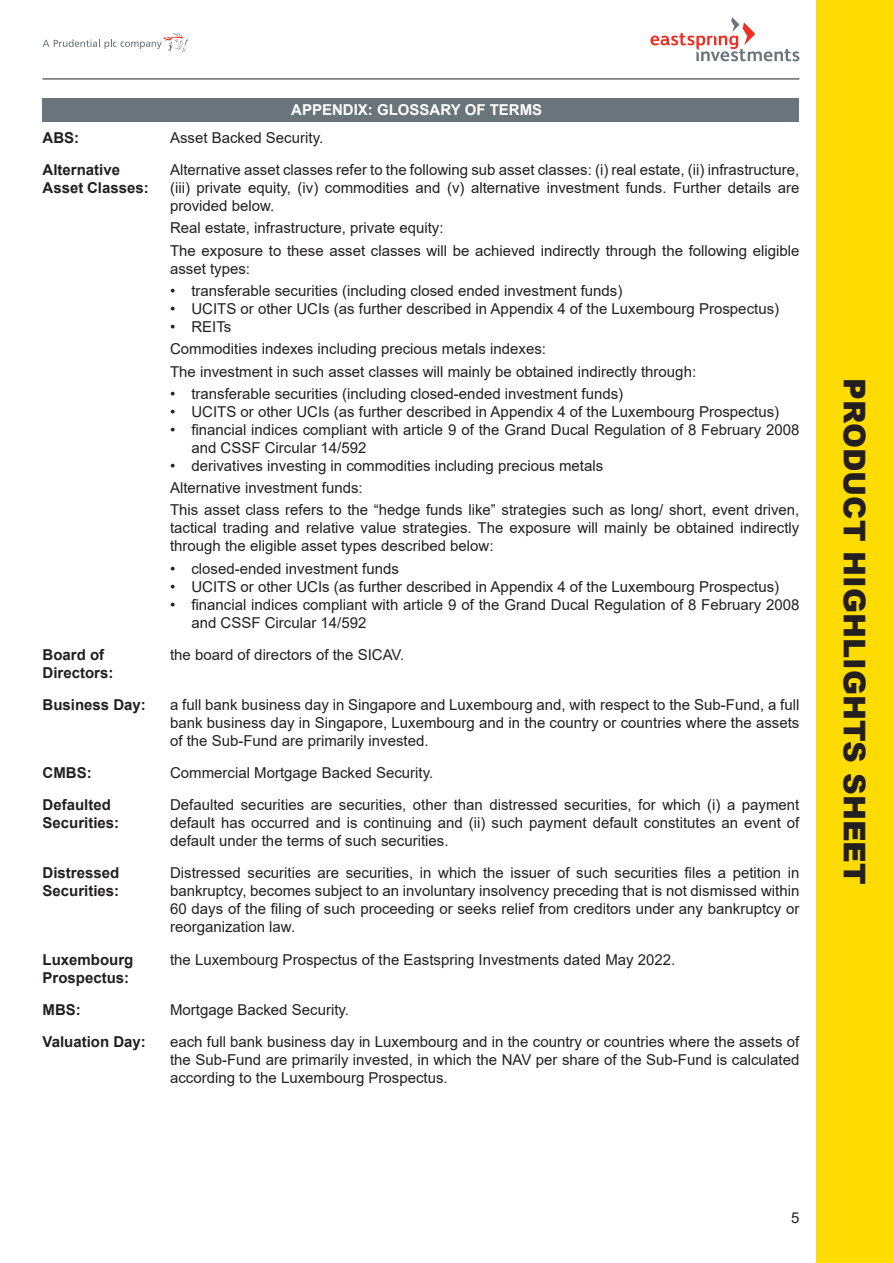
<style>
.page{position:relative;width:893px;height:1263px;background:#fff}
.page>*{position:absolute;margin:0;border:0;box-sizing:border-box;transform-origin:0 0}
.t1{font:900 30px "Arial";color:#231f20}
.t2{font:15px/18px "Arial";color:#231f20;text-align:justify}
.t3{font:700 15px/18px "Arial";color:#231f20}
._11Points_Header_2{font:700 15px "Arial";color:#fff}
</style>
<div class="page">
<hr style="left:43px;top:79px;width:756px;height:1px;background:#231f20">
<svg style="left:650px;top:17px;width:149px;height:44px"></svg>
<div style="left:816px;top:0;width:77px;height:1263px;background:#ffdc01"></div>
<svg style="left:43px;top:33px;width:145px;height:20px"></svg>
<div style="left:43px;top:98px;width:756px;height:23px;background:#6a747b"></div>
<p class="_11Points_Header_2" style="left:291px;top:99px;width:252px">APPENDIX: GLOSSARY OF TERMS</p>
<p class="t3" style="left:43px;top:129px;width:38px">ABS:</p>
<p class="t2" style="left:170px;top:129px;width:155px">Asset Backed Security.</p>
<p class="t3" style="left:43px;top:161px;width:79px">Alternative</p>
<p class="t3" style="left:43px;top:179px;width:108px">Asset Classes:</p>
<p class="t2" style="left:170px;top:161px;width:631px">Alternative asset classes refer to the following sub asset classes: (i) real estate, (ii) infrastructure, (iii) private equity, (iv) commodities and (v) alternative investment funds. Further details are provided below.</p>
<p class="t2" style="left:170px;top:219px;width:275px">Real estate, infrastructure, private equity:</p>
<p class="t2" style="left:170px;top:241px;width:631px">The exposure to these asset classes will be achieved indirectly through the following eligible asset types:</p>
<p class="t2" style="left:170px;top:282px;width:454px">• transferable securities (including closed ended investment funds)</p>
<p class="t2" style="left:170px;top:300px;width:611px">• UCITS or other UCIs (as further described in Appendix 4 of the Luxembourg Prospectus)</p>
<p class="t2" style="left:170px;top:318px;width:63px">• REITs</p>
<p class="t2" style="left:170px;top:340px;width:377px">Commodities indexes including precious metals indexes:</p>
<p class="t2" style="left:170px;top:362px;width:528px">The investment in such asset classes will mainly be obtained indirectly through:</p>
<p class="t2" style="left:170px;top:384px;width:455px">• transferable securities (including closed-ended investment funds)</p>
<p class="t2" style="left:170px;top:402px;width:611px">• UCITS or other UCIs (as further described in Appendix 4 of the Luxembourg Prospectus)</p>
<p class="t2" style="left:191px;top:420px;width:610px;text-indent:-21px">• financial indices compliant with article 9 of the Grand Ducal Regulation of 8 February 2008 and CSSF Circular 14/592</p>
<p class="t2" style="left:170px;top:456px;width:435px">• derivatives investing in commodities including precious metals</p>
<p class="t2" style="left:170px;top:479px;width:194px">Alternative investment funds:</p>
<p class="t2" style="left:170px;top:501px;width:631px">This asset class refers to the “hedge funds like” strategies such as long/ short, event driven, tactical trading and relative value strategies. The exposure will mainly be obtained indirectly through the eligible asset types described below:</p>
<p class="t2" style="left:170px;top:559px;width:230px">• closed-ended investment funds</p>
<p class="t2" style="left:170px;top:577px;width:611px">• UCITS or other UCIs (as further described in Appendix 4 of the Luxembourg Prospectus)</p>
<p class="t2" style="left:191px;top:595px;width:610px;text-indent:-21px">• financial indices compliant with article 9 of the Grand Ducal Regulation of 8 February 2008 and CSSF Circular 14/592</p>
<p class="t3" style="left:43px;top:646px;width:63px">Board of</p>
<p class="t3" style="left:43px;top:664px;width:72px">Directors:</p>
<p class="t2" style="left:170px;top:645px;width:236px">the board of directors of the SICAV.</p>
<p class="t3" style="left:43px;top:696px;width:105px">Business Day:</p>
<p class="t2" style="left:170px;top:695px;width:631px">a full bank business day in Singapore and Luxembourg and, with respect to the Sub-Fund, a full bank business day in Singapore, Luxembourg and in the country or countries where the assets of the Sub-Fund are primarily invested.</p>
<p class="t3" style="left:43px;top:764px;width:51px">CMBS:</p>
<p class="t2" style="left:170px;top:764px;width:265px">Commercial Mortgage Backed Security.</p>
<p class="t3" style="left:43px;top:796px;width:70px">Defaulted</p>
<p class="t3" style="left:43px;top:814px;width:78px">Securities:</p>
<p class="t2" style="left:170px;top:796px;width:631px">Defaulted securities are securities, other than distressed securities, for which (i) a payment default has occurred and is continuing and (ii) such payment default constitutes an event of default under the terms of such securities.</p>
<p class="t3" style="left:43px;top:864px;width:78px">Distressed</p>
<p class="t3" style="left:43px;top:882px;width:78px">Securities:</p>
<p class="t2" style="left:170px;top:864px;width:631px">Distressed securities are securities, in which the issuer of such securities files a petition in bankruptcy, becomes subject to an involuntary insolvency preceding that is not dismissed within 60 days of the filing of such proceeding or seeks relief from creditors under any bankruptcy or reorganization law.</p>
<p class="t3" style="left:43px;top:950px;width:92px">Luxembourg<br>Prospectus:</p>
<p class="t2" style="left:170px;top:950px;width:507px">the Luxembourg Prospectus of the Eastspring Investments dated May 2022.</p>
<p class="t3" style="left:43px;top:1001px;width:40px">MBS:</p>
<p class="t2" style="left:170px;top:1000px;width:180px">Mortgage Backed Security.</p>
<p class="t3" style="left:43px;top:1033px;width:105px">Valuation Day:</p>
<p class="t2" style="left:170px;top:1033px;width:631px">each full bank business day in Luxembourg and in the country or countries where the assets of the Sub-Fund are primarily invested, in which the NAV per share of the Sub-Fund is calculated according to the Luxembourg Prospectus.</p>
<h1 class="t1" style="left:876px;top:378px;width:508px;rotate:90deg">PRODUCT HIGHLIGHTS SHEET</h1>
<p class="t2" style="left:791px;top:1208px;width:10px">5</p>
</div>
